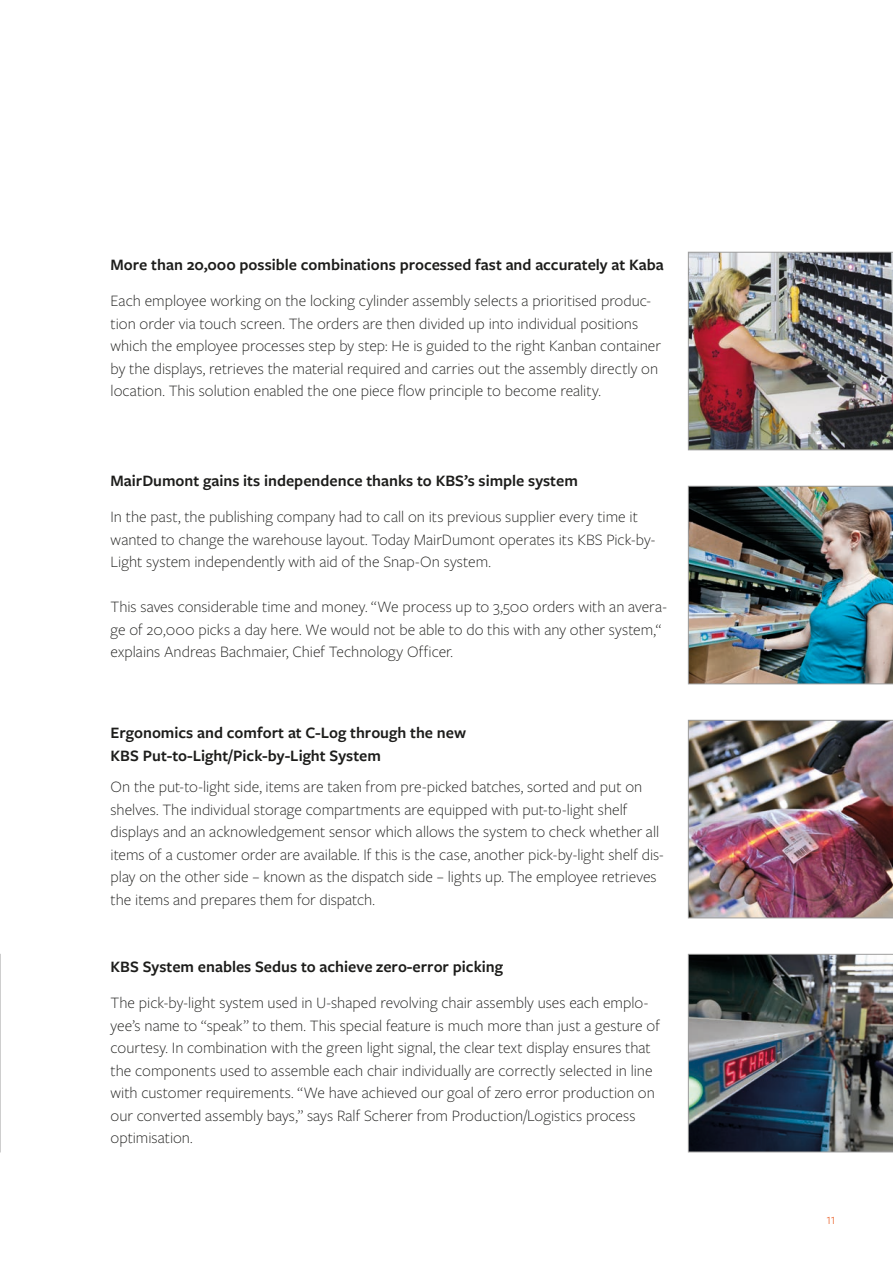
<style>
.page{position:relative;width:893px;height:1263px;background:#fff}
.page>*{position:absolute;margin:0;border:0;box-sizing:border-box;transform-origin:0 0}
.t1{font:300 16.5px/22.5px "Freight Sans Pro";color:#1d1d1b}
.t2{font:600 16.5px/22.5px "Freight Sans Pro";color:#1d1d1b}
.t3{font:300 15px "Freight Sans Pro";color:#e84e0f}
</style>
<div class="page">
<img style="left:688px;top:252px;width:205px;height:198px">
<img style="left:688px;top:720px;width:205px;height:198px">
<img style="left:688px;top:486px;width:205px;height:198px">
<svg style="left:0;top:954px;width:1px;height:198px"></svg>
<img style="left:688px;top:954px;width:205px;height:198px">
<p class="t2" style="left:111px;top:253px;width:555px">More than 20,000 possible combinations processed fast and accurately at Kaba</p>
<p class="t1" style="left:111px;top:289px;width:552px">Each employee working on the locking cylinder assembly selects a prioritised produc&shy;tion order via touch screen. The orders are then divided up into individual positions which the employee processes step by step: He is guided to the right Kanban container by the displays, retrieves the material required and carries out the assembly directly on location. This solution enabled the one piece flow principle to become reality.</p>
<p class="t2" style="left:111px;top:469px;width:469px">MairDumont gains its independence thanks to KBS’s simple system</p>
<p class="t1" style="left:111px;top:505px;width:546px">In the past, the publishing company had to call on its previous supplier every time it wanted to change the warehouse layout. Today MairDumont operates its KBS Pick-by-<br>Light system independently with aid of the Snap-On system.</p>
<p class="t1" style="left:111px;top:595px;width:558px">This saves considerable time and money. “We process up to 3,500 orders with an avera&shy;ge of 20,000 picks a day here. We would not be able to do this with any other system,“ explains Andreas Bachmaier, Chief Technology Officer.</p>
<p class="t2" style="left:111px;top:721px;width:357px">Ergonomics and comfort at C-Log through the new<br>KBS Put-to-Light/Pick-by-Light System</p>
<p class="t1" style="left:111px;top:775px;width:555px">On the put-to-light side, items are taken from pre-picked batches, sorted and put on shelves. The individual storage compartments are equipped with put-to-light shelf displays and an acknowledgement sensor which allows the system to check whether all items of a customer order are available. If this is the case, another pick-by-light shelf dis&shy;play on the other side – known as the dispatch side – lights up. The employee retrieves the items and prepares them for dispatch.</p>
<p class="t2" style="left:111px;top:955px;width:394px">KBS System enables Sedus to achieve zero-error picking</p>
<p class="t1" style="left:111px;top:991px;width:551px">The pick-by-light system used in U-shaped revolving chair assembly uses each emplo&shy;yee’s name to “speak” to them. This special feature is much more than just a gesture of courtesy. In combination with the green light signal, the clear text display ensures that the components used to assemble each chair individually are correctly selected in line with customer requirements. “We have achieved our goal of zero error production on our converted assembly bays,” says Ralf Scherer from Production/Logistics process optimisation.</p>
<p class="t3" style="left:827px;top:1209px;width:10px">11</p>
</div>
